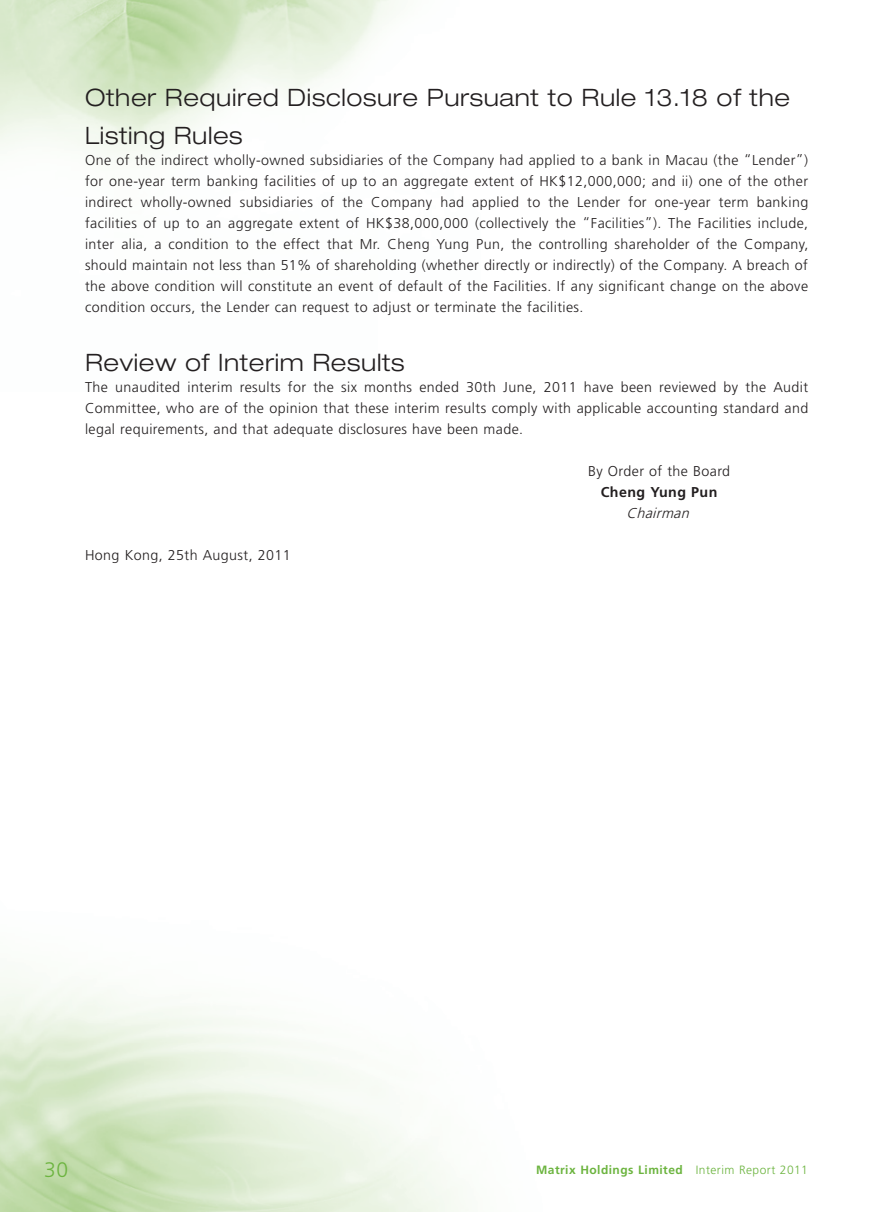
<style>
.page{position:relative;width:893px;height:1212px;background:#fff}
.page>*{position:absolute;margin:0;border:0;box-sizing:border-box;transform-origin:0 0}
.Heading_1{font:300 expanded 24px/37.5px "Helvetica Neue LT Std";letter-spacing:.03em;color:#231f20}
.t1{font:300 21px "Frutiger LT Std";color:#6cb43f}
.Body_Text{font:300 14.25px/21px "Frutiger LT Std";letter-spacing:.03em;color:#231f20;text-align:justify}
.Body_Text-2{font:700 14.25px "Frutiger LT Std";letter-spacing:.03em;color:#231f20}
.Body_Text-3{font:italic 300 14.25px "Frutiger LT Std";color:#231f20}
.t2{font:700 12px "Frutiger LT Std";letter-spacing:.04em;color:#6cb43f}
.s1{font-weight:300}
</style>
<div class="page">
<p class="Heading_1" style="left:85px;top:79px;width:706px">Other Required Disclosure Pursuant to Rule 13.18 of the<br>Listing Rules</p>
<p class="Body_Text" style="left:85px;top:150px;width:725px">One of the indirect wholly-owned subsidiaries of the Company had applied to a bank in Macau (the “Lender”) for one-year term banking facilities of up to an aggregate extent of HK$12,000,000; and ii) one of the other indirect wholly-owned subsidiaries of the Company had applied to the Lender for one-year term banking facilities of up to an aggregate extent of HK$38,000,000 (collectively the “Facilities”). The Facilities include, inter alia, a condition to the effect that Mr. Cheng Yung Pun, the controlling shareholder of the Company, should maintain not less than 51% of shareholding (whether directly or indirectly) of the Company. A breach of the above condition will constitute an event of default of the Facilities. If any significant change on the above condition occurs, the Lender can request to adjust or terminate the facilities.</p>
<p class="Heading_1" style="left:85px;top:343px;width:321px">Review of Interim Results</p>
<p class="Body_Text" style="left:85px;top:376px;width:725px">The unaudited interim results for the six months ended 30th June, 2011 have been reviewed by the Audit Committee, who are of the opinion that these interim results comply with applicable accounting standard and legal requirements, and that adequate disclosures have been made.</p>
<p class="Body_Text" style="left:588px;top:460px;width:144px">By Order of the Board</p>
<p class="Body_Text-2" style="left:601px;top:483px;width:118px">Cheng Yung Pun</p>
<p class="Body_Text-3" style="left:627px;top:504px;width:68px">Chairman</p>
<p class="Body_Text" style="left:85px;top:544px;width:207px">Hong Kong, 25th August, 2011</p>
<h2 class="t1" style="left:44px;top:1158px;width:25px">30</h2>
<p class="t2" style="left:536px;top:1162px;width:273px">Matrix Holdings Limited <span class="s1">Interim Report 2011</span></p>
</div>
